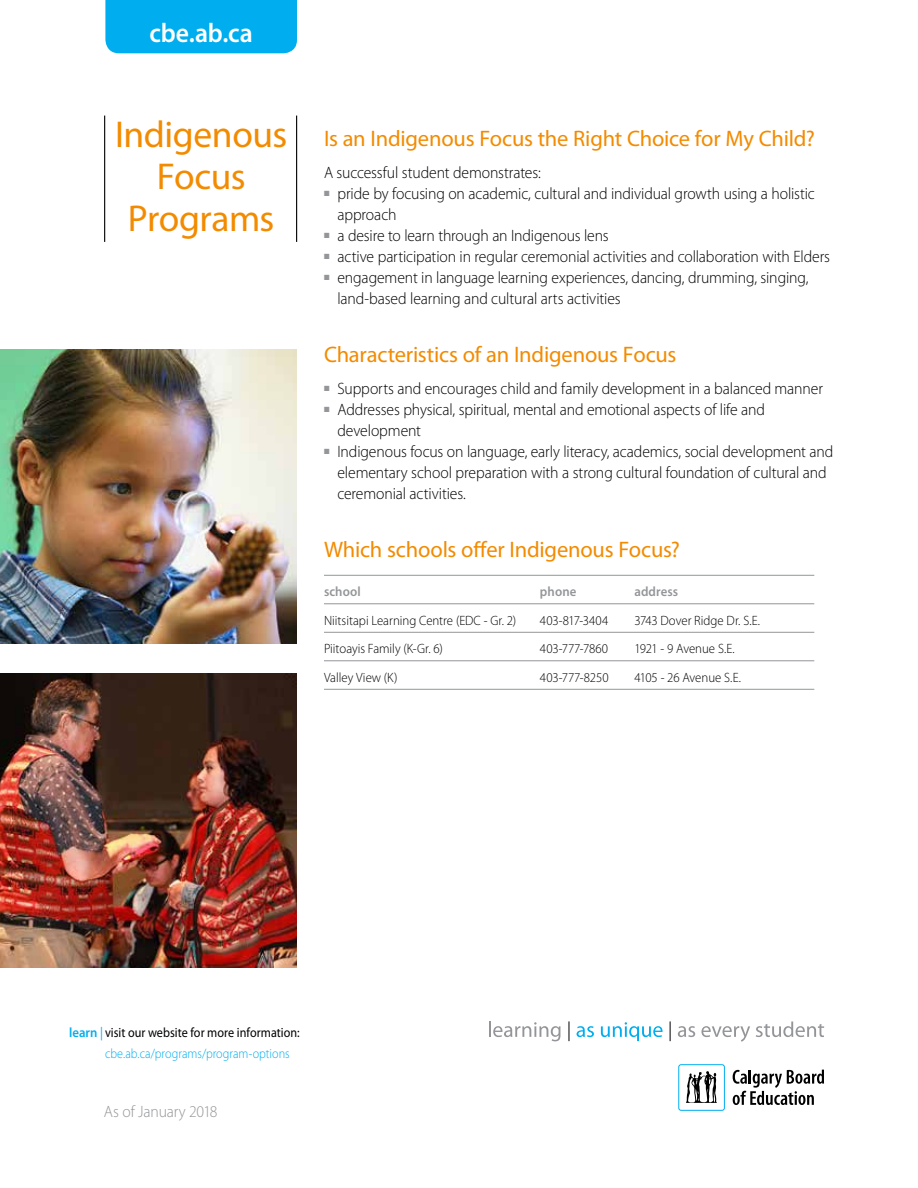
<style>
.page{position:relative;width:918px;height:1188px;background:#fff}
.page>*{position:absolute;margin:0;border:0;box-sizing:border-box;transform-origin:0 0}
.t1{font:37.5px/42px "Myriad Pro";letter-spacing:-.015em;color:#f38b00;text-align:center}
.t2{font:600 27px "Myriad Pro";letter-spacing:-.005em;color:#fff;scale:.95 1}
.t3{font:22.5px "Myriad Pro";letter-spacing:-.01em;color:#f38b00}
.t4{font:300 16.5px/21px "Myriad Pro";letter-spacing:-.01em;color:#000;scale:.95 1}
.t5{font:300 16.5px "Myriad Pro";letter-spacing:-.01em;color:#939598;scale:.95 1}
.t6{font:300 13.5px "Myriad Pro";letter-spacing:-.005em;color:#000;scale:.95 1}
.t7{font:13.5px/21px "Myriad Pro";letter-spacing:.005em;color:#000;scale:.9 1}
.t8{font:600 13.5px "Myriad Pro";letter-spacing:.005em;color:#939598;scale:.95 1}
.s1{font-weight:600;color:#00aeef}
.s2{color:#00aeef}
.s3{font-weight:300;color:#00aeef}
</style>
<div class="page">
<div style="left:105px;top:0;width:192px;height:53px;background:#00aeef"></div>
<svg style="left:489px;top:1022px;width:72px;height:19px"></svg>
<svg style="left:577px;top:1026px;width:17px;height:11px"></svg>
<svg style="left:601px;top:1022px;width:62px;height:19px"></svg>
<svg style="left:678px;top:1026px;width:17px;height:11px"></svg>
<svg style="left:701px;top:1026px;width:49px;height:16px"></svg>
<svg style="left:756px;top:1022px;width:68px;height:15px"></svg>
<svg style="left:569px;top:1021px;width:1px;height:20px"></svg>
<svg style="left:670px;top:1021px;width:1px;height:20px"></svg>
<div style="left:678px;top:1063px;width:48px;height:49px;border:3px solid #fff;border-radius:2px"></div>
<svg style="left:733px;top:1070px;width:91px;height:35px"></svg>
<div style="left:679px;top:1065px;width:45px;height:45px;background:#fff;border-radius:2px"></div>
<div style="left:678px;top:1064px;width:47px;height:47px;border:1px solid #00aeef;border-radius:2px"></div>
<svg style="left:686px;top:1071px;width:31px;height:32px"></svg>
<hr style="left:104px;top:116px;width:1px;height:126px;background:#000">
<hr style="left:296px;top:116px;width:1px;height:126px;background:#000">
<hr style="left:324px;top:575px;width:490px;height:1px;background:#939598">
<hr style="left:324px;top:604px;width:490px;height:1px;background:#939598">
<hr style="left:324px;top:632px;width:490px;height:1px;background:#939598">
<hr style="left:324px;top:661px;width:490px;height:1px;background:#939598">
<hr style="left:324px;top:689px;width:490px;height:1px;background:#939598">
<img style="left:0;top:674px;width:297px;height:294px">
<img style="left:0;top:350px;width:297px;height:294px">
<h2 class="t2" style="left:149px;top:16px;width:110px">cbe.ab.ca</h2>
<h1 class="t1" style="left:115px;top:113px;width:174px">Indigenous<br>Focus<br>Programs</h1>
<h3 class="t3" style="left:324px;top:125px;width:493px">Is an Indigenous Focus the Right Choice for My Child?</h3>
<p class="t4" style="left:324px;top:162px;width:230px">A successful student demonstrates:</p>
<p class="t4" style="left:337px;top:183px;width:504px;text-indent:-13px"><sup>■</sup> pride by focusing on academic, cultural and individual growth using a holistic approach</p>
<p class="t4" style="left:324px;top:225px;width:301px"><sup>■</sup> a desire to learn through an Indigenous lens</p>
<p class="t4" style="left:324px;top:246px;width:534px"><sup>■</sup> active participation in regular ceremonial activities and collaboration with Elders</p>
<p class="t4" style="left:337px;top:267px;width:497px;text-indent:-13px"><sup>■</sup> engagement in language learning experiences, dancing, drumming, singing, land-based learning and cultural arts activities</p>
<h3 class="t3" style="left:324px;top:341px;width:354px">Characteristics of an Indigenous Focus</h3>
<p class="t4" style="left:324px;top:378px;width:527px"><sup>■</sup> Supports and encourages child and family development in a balanced manner</p>
<p class="t4" style="left:337px;top:399px;width:452px;text-indent:-13px"><sup>■</sup> Addresses physical, spiritual, mental and emotional aspects of life and development</p>
<p class="t4" style="left:337px;top:441px;width:524px;text-indent:-13px"><sup>■</sup> Indigenous focus on language, early literacy, academics, social development and elementary school preparation with a strong cultural foundation of cultural and ceremonial activities.</p>
<h3 class="t3" style="left:324px;top:536px;width:358px">Which schools offer Indigenous Focus?</h3>
<p class="t8" style="left:324px;top:583px;width:40px">school</p>
<p class="t8" style="left:540px;top:583px;width:40px">phone</p>
<p class="t8" style="left:634px;top:583px;width:48px">address</p>
<p class="t6" style="left:324px;top:613px;width:204px">Niitsitapi Learning Centre (EDC - Gr. 2)</p>
<p class="t6" style="left:540px;top:613px;width:73px">403-817-3404</p>
<p class="t6" style="left:634px;top:613px;width:134px">3743 Dover Ridge Dr. S.E.</p>
<p class="t6" style="left:324px;top:642px;width:127px">Piitoayis Family (K-Gr. 6)</p>
<p class="t6" style="left:540px;top:642px;width:73px">403-777-7860</p>
<p class="t6" style="left:634px;top:642px;width:107px">1921 - 9 Avenue S.E.</p>
<p class="t6" style="left:324px;top:670px;width:79px">Valley View (K)</p>
<p class="t6" style="left:540px;top:670px;width:74px">403-777-8250</p>
<p class="t6" style="left:634px;top:670px;width:114px">4105 - 26 Avenue S.E.</p>
<p class="t7" style="left:105px;top:1022px;width:218px;text-indent:-36px"><span class="s1">learn</span> <span class="s2">|</span> visit our website for more information: <span class="s3">cbe.ab.ca/programs/program-options</span></p>
<p class="t5" style="left:104px;top:1103px;width:121px">As of January 2018</p>
</div>
